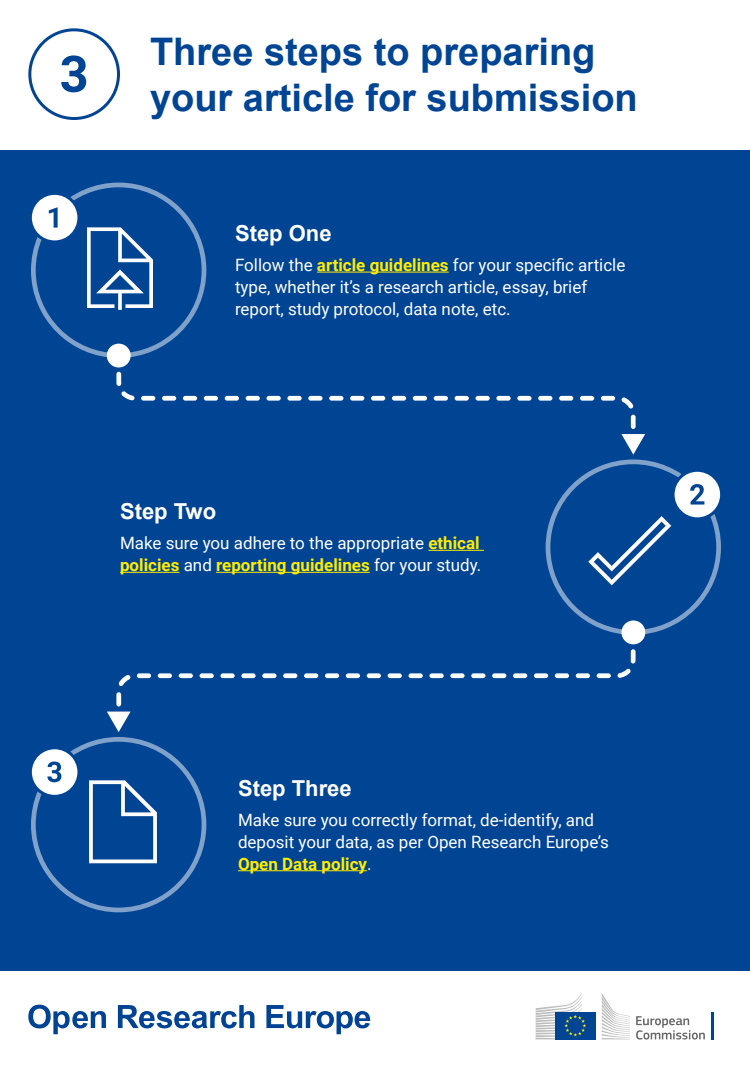
<style>
.page{position:relative;width:750px;height:1085px;background:#fff}
.page>*{position:absolute;margin:0;border:0;box-sizing:border-box;transform-origin:0 0}
.t1{font:700 38px/46px "Arial";color:#004494}
.t2{font:700 22px "Arial";color:#fff}
.t3{font:17px/22px "Roboto";color:#fff}
.s1{font-weight:700;color:#ffed00}
</style>
<div class="page">
<div style="left:0;top:150px;width:750px;height:821px;background:#004494"></div>
<svg style="left:116px;top:649px;width:520px;height:57px"></svg>
<div style="left:28px;top:28px;width:92px;height:92px;border:3px solid #004494;border-radius:50%"></div>
<svg style="left:61px;top:55px;width:25px;height:37px"></svg>
<div style="left:621px;top:621px;width:24px;height:23px;background:#fff;border-radius:50%"></div>
<div style="left:107px;top:344px;width:24px;height:23px;background:#fff;border-radius:50%"></div>
<hr style="left:238px;top:870px;width:129px;height:1px;background:#ffed00">
<svg style="left:28px;top:1005px;width:306px;height:23px"></svg>
<hr style="left:317px;top:272px;width:132px;height:1px;background:#ffed00">
<svg style="left:636px;top:1016px;width:69px;height:24px"></svg>
<svg style="left:602px;top:993px;width:28px;height:46px"></svg>
<hr style="left:711px;top:1012px;width:2px;height:27px;background:#004494">
<div style="left:555px;top:1012px;width:41px;height:27px;background:#004494"></div>
<svg style="left:536px;top:993px;width:50px;height:46px"></svg>
<svg style="left:31px;top:712px;width:175px;height:200px"></svg>
<svg style="left:31px;top:183px;width:175px;height:175px"></svg>
<svg style="left:116px;top:372px;width:605px;height:263px"></svg>
<h1 class="t1" style="left:150px;top:30px;width:489px">Three steps to preparing your article for submission</h1>
<p class="t2" style="left:235px;top:219px;width:98px">Step One</p>
<p class="t3" style="left:235px;top:253px;width:392px">Follow the <span class="s1">article guidelines</span> for your specific article type, whether it’s a research article, essay, brief report, study protocol, data note, etc.</p>
<p class="t2" style="left:120px;top:497px;width:98px">Step Two</p>
<p class="t3" style="left:120px;top:531px;width:363px">Make sure you adhere to the appropriate <span class="s1">ethical policies</span> and <span class="s1">reporting guidelines</span> for your study.</p>
<p class="t2" style="left:238px;top:773px;width:115px">Step Three</p>
<p class="t3" style="left:238px;top:808px;width:373px">Make sure you correctly format, de-identify, and deposit your data, as per Open Research Europe’s<br><span class="s1">Open Data policy</span>.</p>
</div>
